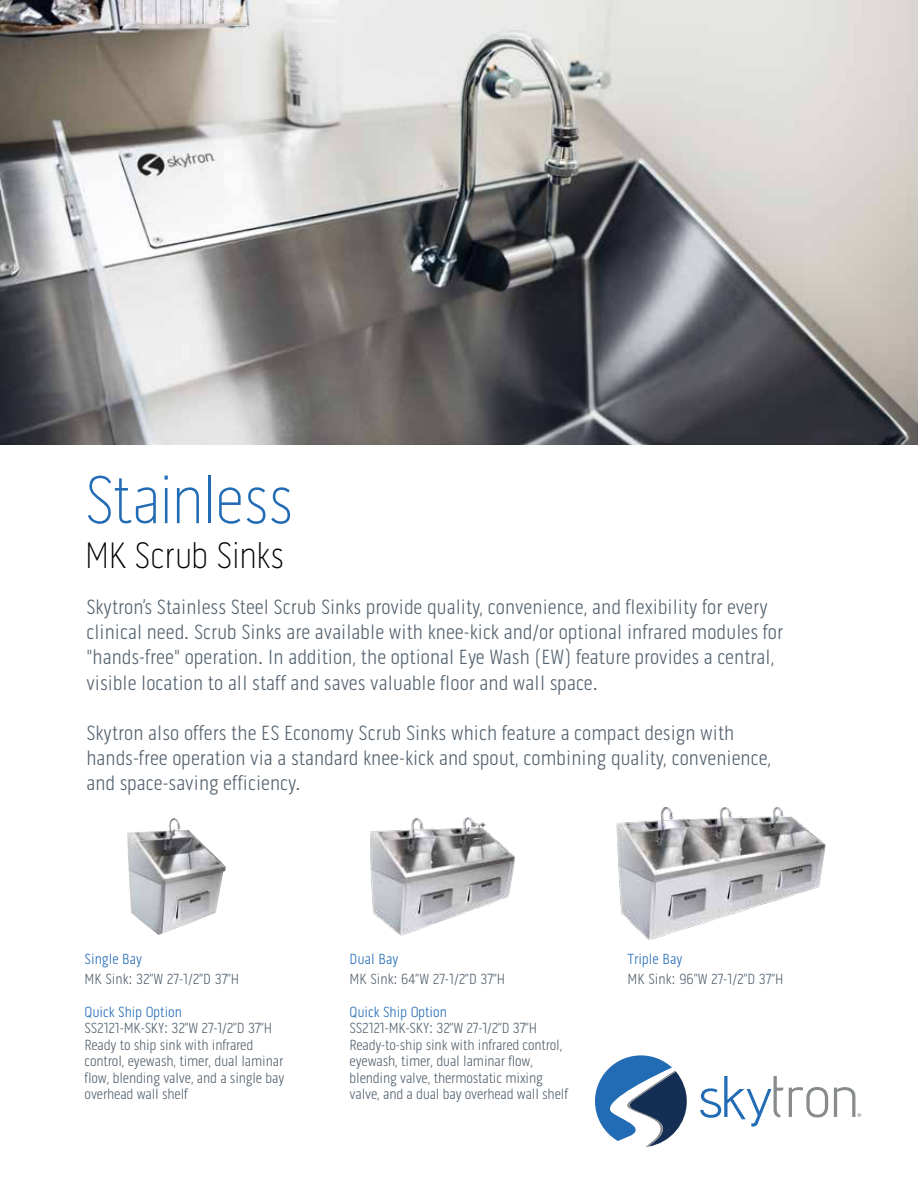
<style>
.page{position:relative;width:918px;height:1188px;background:#fff}
.page>*{position:absolute;margin:0;border:0;box-sizing:border-box;transform-origin:0 0}
.t1{font:100 69px "Pill Gothic 300 mg";letter-spacing:-.03em;color:#226bb5}
.t2{font:100 37.5px "Pill Gothic 300 mg";letter-spacing:-.02em;color:#000}
.t3{font:300 21px/25.2px "Pill Gothic 300 mg";letter-spacing:.005em;color:#54626f}
.t4{font:300 15px/16.5px "Pill Gothic 300 mg";letter-spacing:-.01em;color:#54626f}
.t5{font:300 15px "Pill Gothic 300 mg";color:#226bb5}
</style>
<div class="page">
<img style="left:0;top:0;width:918px;height:444px">
<img style="left:127px;top:818px;width:99px;height:117px">
<img style="left:370px;top:817px;width:145px;height:119px">
<img style="left:617px;top:807px;width:209px;height:133px">
<svg style="left:595px;top:1055px;width:92px;height:92px"></svg>
<svg style="left:834px;top:1087px;width:27px;height:30px"></svg>
<svg style="left:700px;top:1076px;width:128px;height:51px"></svg>
<h1 class="t1" style="left:85px;top:460px;width:210px">Stainless</h1>
<h2 class="t2" style="left:85px;top:534px;width:201px">MK Scrub Sinks</h2>
<p class="t3" style="left:86px;top:594px;width:698px">Skytron’s Stainless Steel Scrub Sinks provide quality, convenience, and flexibility for every clinical need. Scrub Sinks are available with knee-kick and/or optional infrared modules for "hands-free" operation. In addition, the optional Eye Wash (EW) feature provides a central, visible location to all staff and saves valuable floor and wall space.</p>
<p class="t3" style="left:86px;top:720px;width:686px">Skytron also offers the ES Economy Scrub Sinks which feature a compact design with hands-free operation via a standard knee-kick and spout, combining quality, convenience, and space-saving efficiency.</p>
<p class="t5" style="left:85px;top:950px;width:59px">Single Bay</p>
<p class="t4" style="left:85px;top:970px;width:156px">MK Sink: 32”W 27-1/2”D 37”H</p>
<p class="t5" style="left:85px;top:1003px;width:99px">Quick Ship Option</p>
<p class="t4" style="left:85px;top:1020px;width:201px">SS2121-MK-SKY: 32”W 27-1/2”D 37”H<br>Ready to ship sink with infrared control, eyewash, timer, dual laminar flow, blending valve, and a single bay overhead wall shelf</p>
<p class="t5" style="left:350px;top:950px;width:50px">Dual Bay</p>
<p class="t4" style="left:350px;top:970px;width:157px">MK Sink: 64”W 27-1/2”D 37”H</p>
<p class="t5" style="left:350px;top:1003px;width:99px">Quick Ship Option</p>
<p class="t4" style="left:350px;top:1020px;width:220px">SS2121-MK-SKY: 32”W 27-1/2”D 37”H Ready-to-ship sink with infrared control, eyewash, timer, dual laminar flow, blending valve, thermostatic mixing valve, and a dual bay overhead wall shelf</p>
<p class="t5" style="left:628px;top:950px;width:56px">Triple Bay</p>
<p class="t4" style="left:628px;top:970px;width:158px">MK Sink: 96”W 27-1/2”D 37”H</p>
</div>
